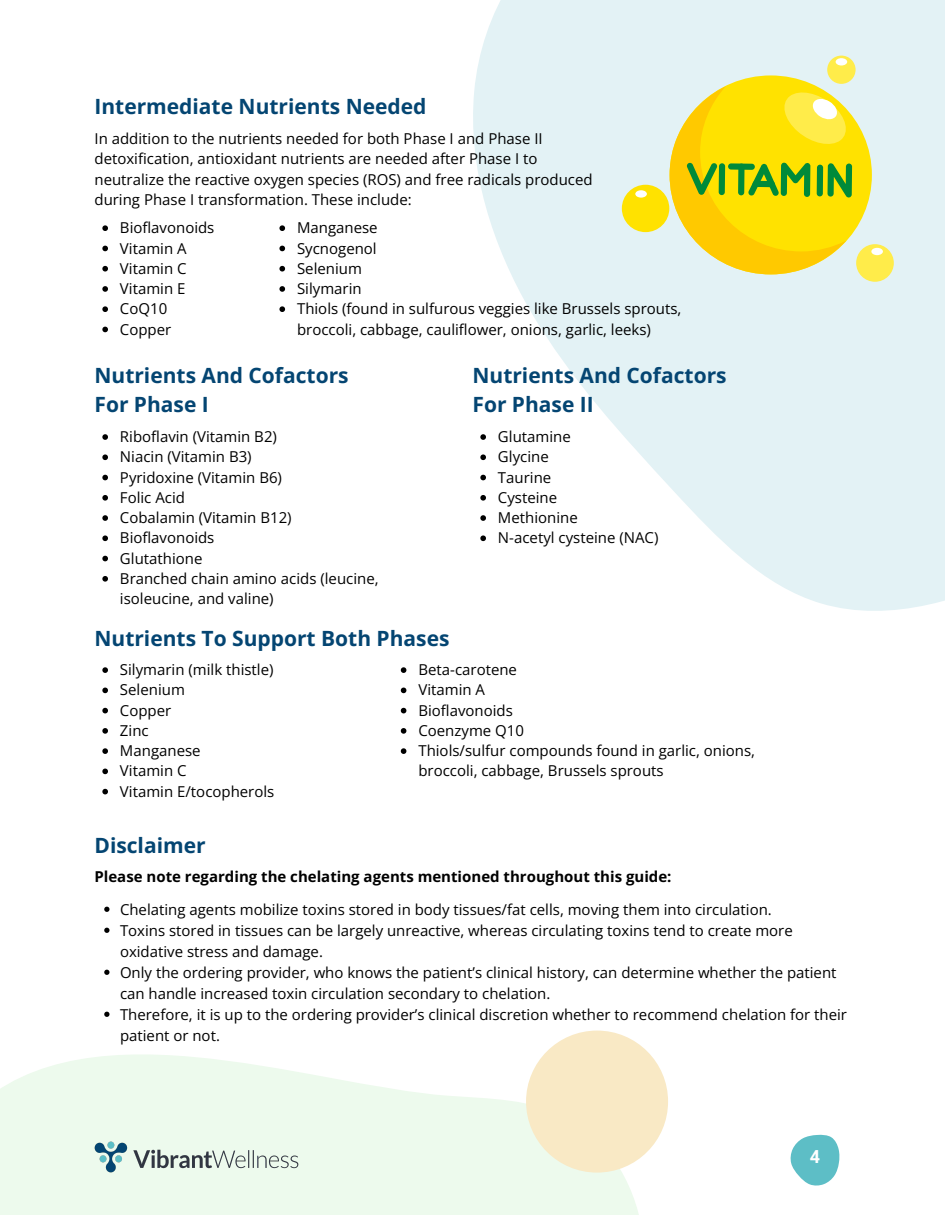
<style>
.page{position:relative;width:945px;height:1215px;background:#fff}
.page>*{position:absolute;margin:0;border:0;box-sizing:border-box;transform-origin:0 0}
.t1{font:700 21px/29.2px "Open Sans";color:#044572}
.t2{font:700 18px "Roboto";color:#fff}
.t3{font:15px/20.2px "Open Sans";color:#000}
.t4{font:700 15px "Open Sans";color:#000}
</style>
<div class="page">
<svg style="left:473px;top:0;width:472px;height:611px;fill:#e3f2f5"></svg>
<svg style="left:790px;top:1135px;width:49px;height:51px"></svg>
<svg style="left:0;top:927px;width:668px;height:288px"></svg>
<div style="left:526px;top:1031px;width:142px;height:142px;background:#f9e9c5;border-radius:50%"></div>
<img style="left:94px;top:1142px;width:204px;height:30px">
<div style="left:670px;top:75px;width:202px;height:199px;background:#ffe200;border-radius:50%"></div>
<div style="left:827px;top:56px;width:29px;height:28px;background:#ffec4a;border-radius:50%"></div>
<div style="left:856px;top:244px;width:38px;height:38px;background:#ffec4a;border-radius:50%"></div>
<div style="left:871px;top:248px;width:12px;height:7px;background:#fff;border-radius:50%"></div>
<div style="left:836px;top:58px;width:11px;height:7px;background:#fff;border-radius:50%"></div>
<div style="left:622px;top:185px;width:47px;height:47px;background:#ffe200;border-radius:50%"></div>
<svg style="left:635px;top:190px;width:12px;height:8px"></svg>
<svg style="left:670px;top:86px;width:182px;height:188px"></svg>
<svg style="left:102px;top:434px;width:6px;height:6px"></svg>
<svg style="left:102px;top:454px;width:6px;height:6px"></svg>
<svg style="left:102px;top:475px;width:6px;height:5px"></svg>
<svg style="left:102px;top:495px;width:6px;height:6px"></svg>
<svg style="left:102px;top:515px;width:6px;height:6px"></svg>
<svg style="left:102px;top:535px;width:6px;height:6px"></svg>
<svg style="left:102px;top:556px;width:6px;height:5px"></svg>
<svg style="left:102px;top:576px;width:6px;height:6px"></svg>
<svg style="left:102px;top:667px;width:6px;height:6px"></svg>
<svg style="left:102px;top:688px;width:6px;height:5px"></svg>
<svg style="left:102px;top:708px;width:6px;height:5px"></svg>
<svg style="left:102px;top:728px;width:6px;height:6px"></svg>
<svg style="left:102px;top:748px;width:6px;height:6px"></svg>
<svg style="left:102px;top:769px;width:6px;height:5px"></svg>
<svg style="left:102px;top:789px;width:6px;height:5px"></svg>
<svg style="left:104px;top:907px;width:6px;height:5px"></svg>
<svg style="left:104px;top:928px;width:6px;height:5px"></svg>
<svg style="left:104px;top:970px;width:6px;height:5px"></svg>
<svg style="left:104px;top:1012px;width:6px;height:5px"></svg>
<svg style="left:401px;top:667px;width:5px;height:6px"></svg>
<svg style="left:401px;top:688px;width:5px;height:5px"></svg>
<svg style="left:401px;top:708px;width:5px;height:5px"></svg>
<svg style="left:401px;top:728px;width:5px;height:6px"></svg>
<svg style="left:401px;top:748px;width:5px;height:6px"></svg>
<svg style="left:480px;top:434px;width:6px;height:6px"></svg>
<svg style="left:480px;top:454px;width:6px;height:6px"></svg>
<svg style="left:480px;top:475px;width:6px;height:5px"></svg>
<svg style="left:480px;top:495px;width:6px;height:6px"></svg>
<svg style="left:480px;top:515px;width:6px;height:6px"></svg>
<svg style="left:480px;top:535px;width:6px;height:6px"></svg>
<svg style="left:102px;top:225px;width:6px;height:6px"></svg>
<svg style="left:102px;top:246px;width:6px;height:5px"></svg>
<svg style="left:102px;top:266px;width:6px;height:6px"></svg>
<svg style="left:102px;top:286px;width:6px;height:6px"></svg>
<svg style="left:102px;top:306px;width:6px;height:6px"></svg>
<svg style="left:102px;top:327px;width:6px;height:5px"></svg>
<svg style="left:279px;top:225px;width:6px;height:6px"></svg>
<svg style="left:279px;top:246px;width:6px;height:5px"></svg>
<svg style="left:279px;top:266px;width:6px;height:6px"></svg>
<svg style="left:279px;top:286px;width:6px;height:6px"></svg>
<svg style="left:279px;top:306px;width:6px;height:6px"></svg>
<p class="t1" style="left:94px;top:91px;width:334px">Intermediate Nutrients Needed</p>
<p class="t3" style="left:94px;top:128px;width:500px">In addition to the nutrients needed for both Phase I and Phase II detoxification, antioxidant nutrients are needed after Phase I to neutralize the reactive oxygen species (ROS) and free radicals produced during Phase I transformation. These include:</p>
<p class="t3" style="left:120px;top:217px;width:96px">Bioflavonoids</p>
<p class="t3" style="left:120px;top:238px;width:68px">Vitamin A</p>
<p class="t3" style="left:120px;top:258px;width:68px">Vitamin C</p>
<p class="t3" style="left:120px;top:278px;width:67px">Vitamin E</p>
<p class="t3" style="left:120px;top:298px;width:49px">CoQ10</p>
<p class="t3" style="left:120px;top:319px;width:53px">Copper</p>
<p class="t3" style="left:297px;top:217px;width:82px">Manganese</p>
<p class="t3" style="left:297px;top:238px;width:81px">Sycnogenol</p>
<p class="t3" style="left:297px;top:258px;width:66px">Selenium</p>
<p class="t3" style="left:297px;top:278px;width:66px">Silymarin</p>
<p class="t3" style="left:297px;top:298px;width:386px">Thiols (found in sulfurous veggies like Brussels sprouts, broccoli, cabbage, cauliflower, onions, garlic, leeks)</p>
<p class="t1" style="left:94px;top:360px;width:256px">Nutrients And Cofactors<br>For Phase I</p>
<p class="t3" style="left:120px;top:426px;width:159px">Riboflavin (Vitamin B2)</p>
<p class="t3" style="left:120px;top:446px;width:133px">Niacin (Vitamin B3)</p>
<p class="t3" style="left:120px;top:467px;width:164px">Pyridoxine (Vitamin B6)</p>
<p class="t3" style="left:120px;top:487px;width:67px">Folic Acid</p>
<p class="t3" style="left:120px;top:507px;width:173px">Cobalamin (Vitamin B12)</p>
<p class="t3" style="left:120px;top:527px;width:96px">Bioflavonoids</p>
<p class="t3" style="left:120px;top:548px;width:84px">Glutathione</p>
<p class="t3" style="left:120px;top:568px;width:260px">Branched chain amino acids (leucine, isoleucine, and valine)</p>
<p class="t1" style="left:94px;top:623px;width:357px">Nutrients To Support Both Phases</p>
<p class="t1" style="left:472px;top:360px;width:256px">Nutrients And Cofactors<br>For Phase II</p>
<p class="t3" style="left:498px;top:426px;width:74px">Glutamine</p>
<p class="t3" style="left:498px;top:446px;width:52px">Glycine</p>
<p class="t3" style="left:498px;top:467px;width:55px">Taurine</p>
<p class="t3" style="left:498px;top:487px;width:61px">Cysteine</p>
<p class="t3" style="left:498px;top:507px;width:81px">Methionine</p>
<p class="t3" style="left:498px;top:527px;width:162px">N-acetyl cysteine (NAC)</p>
<p class="t3" style="left:120px;top:659px;width:155px">Silymarin (milk thistle)</p>
<p class="t3" style="left:120px;top:679px;width:66px">Selenium</p>
<p class="t3" style="left:120px;top:700px;width:53px">Copper</p>
<p class="t3" style="left:120px;top:720px;width:30px">Zinc</p>
<p class="t3" style="left:120px;top:740px;width:82px">Manganese</p>
<p class="t3" style="left:120px;top:760px;width:68px">Vitamin C</p>
<p class="t3" style="left:120px;top:781px;width:156px">Vitamin E/tocopherols</p>
<p class="t1" style="left:94px;top:830px;width:113px">Disclaimer</p>
<p class="t3" style="left:418px;top:659px;width:100px">Beta-carotene</p>
<p class="t3" style="left:418px;top:679px;width:68px">Vitamin A</p>
<p class="t3" style="left:418px;top:700px;width:96px">Bioflavonoids</p>
<p class="t3" style="left:418px;top:720px;width:107px">Coenzyme Q10</p>
<p class="t3" style="left:418px;top:740px;width:338px">Thiols/sulfur compounds found in garlic, onions, broccoli, cabbage, Brussels sprouts</p>
<p class="t4" style="left:94px;top:866px;width:579px">Please note regarding the chelating agents mentioned throughout this guide:</p>
<p class="t3" style="left:120px;top:899px;width:653px">Chelating agents mobilize toxins stored in body tissues/fat cells, moving them into circulation.</p>
<p class="t3" style="left:120px;top:920px;width:674px;line-height:21px">Toxins stored in tissues can be largely unreactive, whereas circulating toxins tend to create more oxidative stress and damage.</p>
<p class="t3" style="left:120px;top:962px;width:718px;line-height:21px">Only the ordering provider, who knows the patient’s clinical history, can determine whether the patient can handle increased toxin circulation secondary to chelation.</p>
<p class="t3" style="left:120px;top:1004px;width:729px;line-height:21px">Therefore, it is up to the ordering provider’s clinical discretion whether to recommend chelation for their patient or not.</p>
<p class="t2" style="left:810px;top:1146px;width:12px">4</p>
</div>
